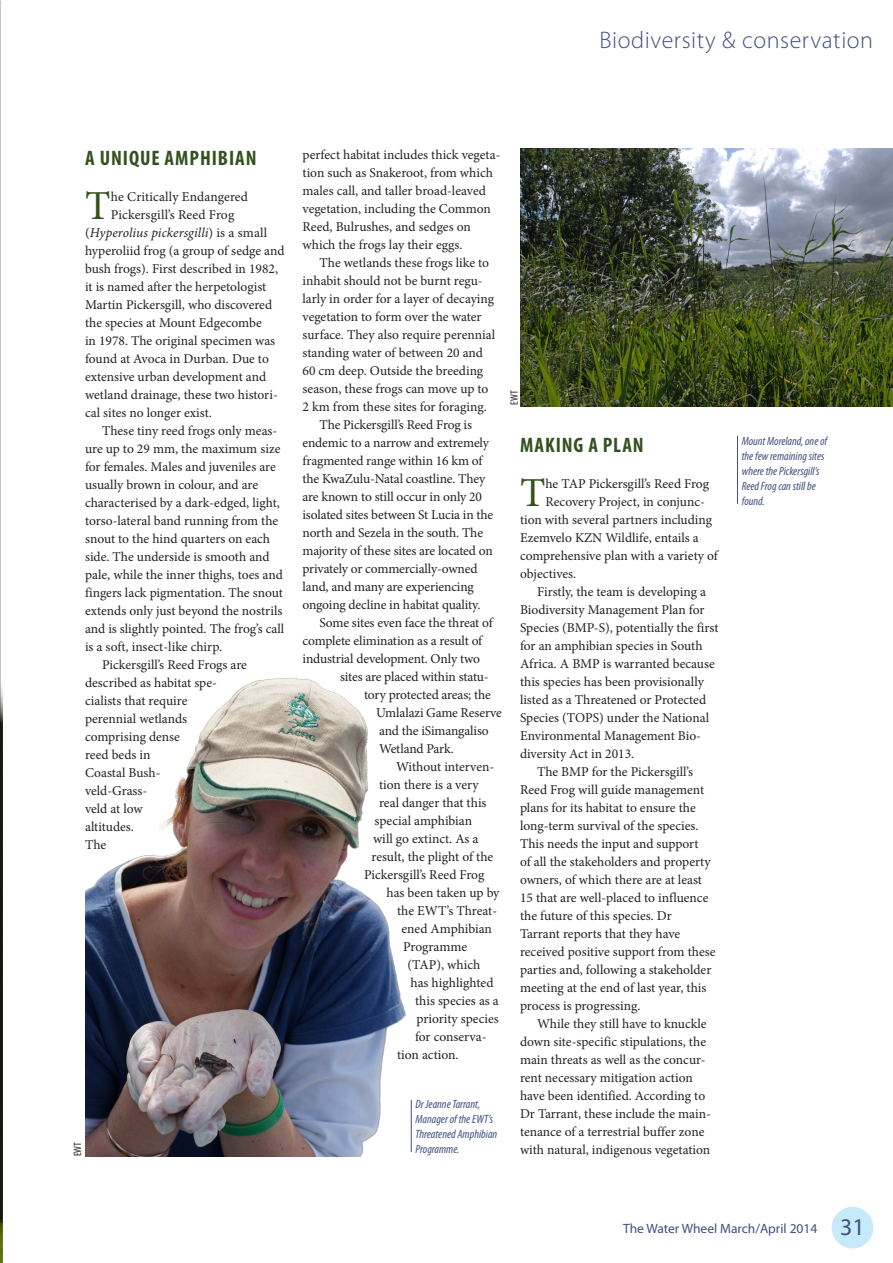
<style>
.page{position:relative;width:893px;height:1263px;background:#fff}
.page>*{position:absolute;margin:0;border:0;box-sizing:border-box;transform-origin:0 0}
.drop_cap_2{font:41.25px "Minion Pro";color:#335220}
.t1{font:300 24px "Myriad Pro";letter-spacing:.025em;color:#3f5080}
.Heading_caps{font:700 condensed 21px "Myriad Pro";letter-spacing:.045em;color:#335220}
.Body_text{font:13.5px/18px "Minion Pro";letter-spacing:-.005em;color:#231f20}
.drop_cap_2-2{font:13.5px "Minion Pro";color:#231f20}
.drop_cap_2-3{font:italic 13.5px "Minion Pro";letter-spacing:.005em;color:#231f20}
.top_bar{font:13.5px "Myriad Pro";color:#3f5080}
.t2{font:italic condensed 12px/15px "Myriad Pro";color:#3f5080}
.Photo_credit{font:condensed 10.65px "Myriad Pro";letter-spacing:.01em;color:#231f20}
.s1{font-style:normal}
.s2{font-size:24px}
</style>
<div class="page">
<div style="left:832px;top:1207px;width:41px;height:41px;background:#c6eafa;border-radius:50%"></div>
<hr style="left:0;top:677px;width:2px;height:586px;background:#0f1104">
<img style="left:0;top:681px;width:2px;height:582px">
<img style="left:85px;top:677px;width:326px;height:480px">
<img style="left:520px;top:149px;width:373px;height:257px">
<hr style="left:737px;top:436px;width:1px;height:68px;background:#3f5080">
<hr style="left:411px;top:1100px;width:1px;height:52px;background:#3f5080">
<h2 class="t1" style="left:599px;top:26px;width:275px">Biodiversity &amp; conservation</h2>
<p class="Heading_caps" style="left:85px;top:144px;width:173px">A UNIQUE AMPHIBIAN</p>
<p class="drop_cap_2" style="left:85px;top:178px;width:27px">T</p>
<p class="drop_cap_2-2" style="left:111px;top:187px;width:139px">he Critically Endangered</p>
<p class="drop_cap_2-2" style="left:111px;top:205px;width:125px">Pickersgill’s Reed Frog</p>
<p class="drop_cap_2-3" style="left:85px;top:223px;width:184px"><span class="s1">(</span>Hyperolius pickersgilli<span class="s1">) is a small</span></p>
<p class="drop_cap_2-2" style="left:85px;top:241px;width:201px">hyperoliid frog (a group of sedge and</p>
<p class="drop_cap_2-2" style="left:85px;top:259px;width:195px">bush frogs). First described in 1982,</p>
<p class="drop_cap_2-2" style="left:85px;top:277px;width:183px">it is named after the herpetologist</p>
<p class="drop_cap_2-2" style="left:85px;top:295px;width:189px">Martin Pickersgill, who discovered</p>
<p class="drop_cap_2-2" style="left:85px;top:313px;width:178px">the species at Mount Edgecombe</p>
<p class="drop_cap_2-2" style="left:85px;top:331px;width:192px">in 1978. The original specimen was</p>
<p class="drop_cap_2-2" style="left:85px;top:349px;width:185px">found at Avoca in Durban. Due to</p>
<p class="drop_cap_2-2" style="left:85px;top:367px;width:183px">extensive urban development and</p>
<p class="drop_cap_2-2" style="left:85px;top:385px;width:194px">wetland drainage, these two histori-</p>
<p class="drop_cap_2-2" style="left:85px;top:403px;width:128px">cal sites no longer exist.</p>
<p class="Body_text" style="left:85px;top:421px;width:201px;text-indent:17px">These tiny reed frogs only meas&shy;ure up to 29 mm, the maximum size for females. Males and juveniles are usually brown in colour, and are characterised by a dark-edged, light, torso-lateral band running from the snout to the hind quarters on each side. The underside is smooth and pale, while the inner thighs, toes and fingers lack pigmentation. The snout extends only just beyond the nostrils and is slightly pointed. The frog’s call is a soft, insect-like chirp.</p>
<p class="Body_text" style="left:85px;top:655px;width:163px;text-indent:17px">Pickersgill’s Reed Frogs are described as habitat spe&shy;cialists that require<br>perennial wetlands comprising dense<br>reed beds in<br>Coastal Bush-<br>veld-Grass-<br>veld at low<br>altitudes.<br>The</p>
<p class="Photo_credit" style="left:71px;top:1156px;width:16px;rotate:-90deg">EWT</p>
<p class="Body_text" style="left:302px;top:145px;width:199px">perfect habitat includes thick vegeta&shy;tion such as Snakeroot, from which males call, and taller broad-leaved vegetation, including the Common Reed, Bulrushes, and sedges on which the frogs lay their eggs.</p>
<p class="Body_text" style="left:302px;top:253px;width:194px;text-indent:17px">The wetlands these frogs like to inhabit should not be burnt regu&shy;larly in order for a layer of decaying vegetation to form over the water surface. They also require perennial standing water of between 20 and 60 cm deep. Outside the breeding season, these frogs can move up to 2 km from these sites for foraging.</p>
<p class="Body_text" style="left:302px;top:415px;width:192px;text-indent:17px">The Pickersgill’s Reed Frog is endemic to a narrow and extremely fragmented range within 16 km of the KwaZulu-Natal coastline. They are known to still occur in only 20 isolated sites between St Lucia in the north and Sezela in the south. The majority of these sites are located on privately or commercially-owned land, and many are experiencing ongoing decline in habitat quality.</p>
<p class="Body_text" style="left:320px;top:613px;width:175px">Some sites even face the threat of</p>
<p class="Body_text" style="left:302px;top:631px;width:181px">complete elimination as a result of</p>
<p class="Body_text" style="left:302px;top:649px;width:179px">industrial development. Only two</p>
<p class="Body_text" style="left:340px;top:667px;width:150px">sites are placed within statu-</p>
<p class="Body_text" style="left:364px;top:685px;width:128px">tory protected areas; the</p>
<p class="Body_text" style="left:376px;top:703px;width:128px">Umlalazi Game Reserve</p>
<p class="Body_text" style="left:379px;top:721px;width:111px">and the iSimangaliso</p>
<p class="Body_text" style="left:379px;top:739px;width:76px">Wetland Park.</p>
<p class="Body_text" style="left:396px;top:757px;width:100px">Without interven-</p>
<p class="Body_text" style="left:379px;top:775px;width:101px">tion there is a very</p>
<p class="Body_text" style="left:379px;top:793px;width:109px">real danger that this</p>
<p class="Body_text" style="left:374px;top:811px;width:99px">special amphibian</p>
<p class="Body_text" style="left:373px;top:829px;width:107px">will go extinct. As a</p>
<p class="Body_text" style="left:371px;top:847px;width:123px">result, the plight of the</p>
<p class="Body_text" style="left:364px;top:865px;width:122px">Pickersgill’s Reed Frog</p>
<p class="Body_text" style="left:386px;top:883px;width:114px">has been taken up by</p>
<p class="Body_text" style="left:397px;top:901px;width:102px">the EWT’s Threat-</p>
<p class="Body_text" style="left:401px;top:919px;width:92px">ened Amphibian</p>
<p class="Body_text" style="left:403px;top:937px;width:66px">Programme</p>
<p class="Body_text" style="left:407px;top:955px;width:74px">(TAP), which</p>
<p class="Body_text" style="left:410px;top:973px;width:84px">has highlighted</p>
<p class="Body_text" style="left:415px;top:991px;width:85px">this species as a</p>
<p class="Body_text" style="left:416px;top:1009px;width:84px">priority species</p>
<p class="Body_text" style="left:415px;top:1027px;width:73px">for conserva-</p>
<p class="Body_text" style="left:397px;top:1045px;width:63px">tion action.</p>
<p class="t2" style="left:415px;top:1096px;width:83px">Dr Jeanne Tarrant,<br>Manager of the EWT’s<br>Threatened Amphibian<br>Programme.</p>
<p class="Photo_credit" style="left:508px;top:405px;width:16px;rotate:-90deg">EWT</p>
<p class="Heading_caps" style="left:520px;top:431px;width:125px">MAKING A PLAN</p>
<p class="drop_cap_2" style="left:520px;top:465px;width:27px">T</p>
<p class="drop_cap_2-2" style="left:545px;top:474px;width:165px">he TAP Pickersgill’s Reed Frog</p>
<p class="drop_cap_2-2" style="left:545px;top:492px;width:161px">Recovery Project, in conjunc-</p>
<p class="drop_cap_2-2" style="left:520px;top:510px;width:194px">tion with several partners including</p>
<p class="drop_cap_2-2" style="left:520px;top:528px;width:180px">Ezemvelo KZN Wildlife, entails a</p>
<p class="drop_cap_2-2" style="left:520px;top:546px;width:199px">comprehensive plan with a variety of</p>
<p class="drop_cap_2-2" style="left:520px;top:564px;width:58px">objectives.</p>
<p class="Body_text" style="left:520px;top:582px;width:200px;text-indent:17px">Firstly, the team is developing a Biodiversity Management Plan for Species (BMP-S), potentially the first for an amphibian species in South Africa. A BMP is warranted because this species has been provisionally listed as a Threatened or Protected Species (TOPS) under the National Environmental Management Bio&shy;diversity Act in 2013.</p>
<p class="Body_text" style="left:520px;top:762px;width:197px;text-indent:17px">The BMP for the Pickersgill’s Reed Frog will guide management plans for its habitat to ensure the long-term survival of the species.<br>This needs the input and support<br>of all the stakeholders and property owners, of which there are at least 15 that are well-placed to influence the future of this species. Dr<br>Tarrant reports that they have received positive support from these parties and, following a stakeholder meeting at the end of last year, this process is progressing.</p>
<p class="Body_text" style="left:520px;top:1014px;width:192px;text-indent:17px">While they still have to knuckle down site-specific stipulations, the main threats as well as the concur&shy;rent necessary mitigation action have been identified. According to Dr Tarrant, these include the main&shy;tenance of a terrestrial buffer zone with natural, indigenous vegetation</p>
<p class="t2" style="left:742px;top:433px;width:87px">Mount Moreland, one of the few remaining sites where the Pickersgill’s<br>Reed Frog can still be found.</p>
<p class="top_bar" style="left:623px;top:1220px;width:243px">The Water Wheel March/April 2014 <span class="s2">31</span></p>
</div>
